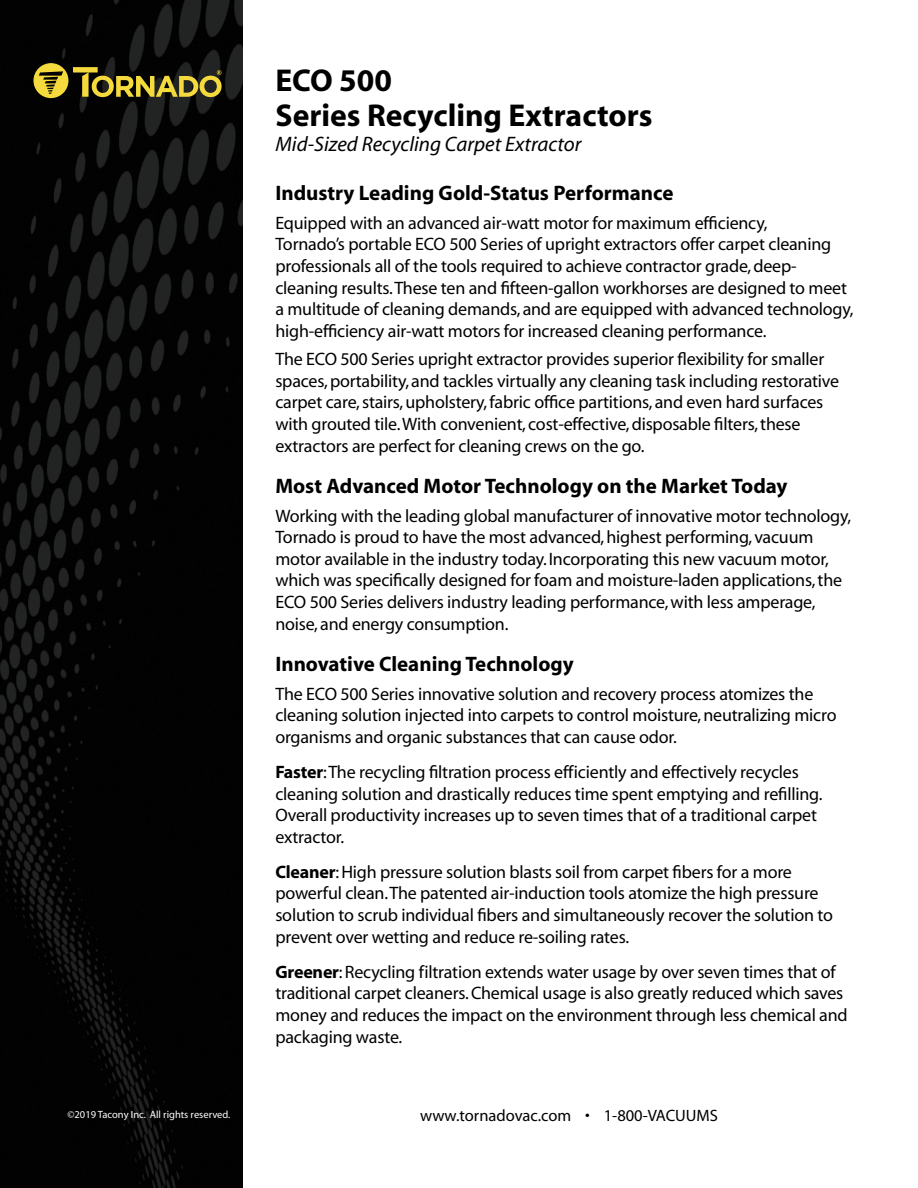
<style>
.page{position:relative;width:918px;height:1188px;background:#fff}
.page>*{position:absolute;margin:0;border:0;box-sizing:border-box;transform-origin:0 0}
.t1{font:700 31.65px/34.5px "Myriad";color:#000}
.t2{font:700 21px "Myriad";color:#000}
.t3{font:italic 21px "Myriad";color:#000}
.t4{font:18px/21.6px "Myriad";letter-spacing:-.01em;color:#000}
.t5{font:16.5px "Myriad";color:#000}
.t6{font:10.5px "Myriad";color:#fff}
.s1{font-weight:700}
</style>
<div class="page">
<img style="left:0;top:0;width:243px;height:1188px">
<svg style="left:33px;top:63px;width:189px;height:35px;background:#635a1d"></svg>
<h1 class="t1" style="left:275px;top:64px;width:379px">ECO 500<br>Series Recycling Extractors</h1>
<p class="t3" style="left:275px;top:134px;width:308px">Mid-Sized Recycling Carpet Extractor</p>
<p class="t2" style="left:275px;top:183px;width:400px">Industry Leading Gold-Status Performance</p>
<p class="t4" style="left:275px;top:213px;width:580px">Equipped with an advanced air-watt motor for maximum efficiency,<br>Tornado’s portable ECO 500 Series of upright extractors offer carpet cleaning professionals all of the tools required to achieve contractor grade, deep&shy;cleaning results. These ten and fifteen-gallon workhorses are designed to meet a multitude of cleaning demands, and are equipped with advanced technology, high-efficiency air-watt motors for increased cleaning performance.</p>
<p class="t4" style="left:275px;top:349px;width:565px">The ECO 500 Series upright extractor provides superior flexibility for smaller spaces, portability, and tackles virtually any cleaning task including restorative carpet care, stairs, upholstery, fabric office partitions, and even hard surfaces with grouted tile. With convenient, cost-effective, disposable filters, these extractors are perfect for cleaning crews on the go.</p>
<p class="t2" style="left:275px;top:475px;width:514px">Most Advanced Motor Technology on the Market Today</p>
<p class="t4" style="left:275px;top:506px;width:577px">Working with the leading global manufacturer of innovative motor technology, Tornado is proud to have the most advanced, highest performing, vacuum motor available in the industry today. Incorporating this new vacuum motor, which was specifically designed for foam and moisture-laden applications, the ECO 500 Series delivers industry leading performance, with less amperage, noise, and energy consumption.</p>
<p class="t2" style="left:275px;top:653px;width:300px">Innovative Cleaning Technology</p>
<p class="t4" style="left:275px;top:684px;width:563px">The ECO 500 Series innovative solution and recovery process atomizes the cleaning solution injected into carpets to control moisture, neutralizing micro organisms and organic substances that can cause odor.</p>
<p class="t4" style="left:275px;top:762px;width:549px"><span class="s1">Faster</span>: The recycling filtration process efficiently and effectively recycles cleaning solution and drastically reduces time spent emptying and refilling.<br>Overall productivity increases up to seven times that of a traditional carpet extractor.</p>
<p class="t4" style="left:275px;top:862px;width:559px"><span class="s1">Cleaner</span>: High pressure solution blasts soil from carpet fibers for a more powerful clean. The patented air-induction tools atomize the high pressure solution to scrub individual fibers and simultaneously recover the solution to prevent over wetting and reduce re-soiling rates.</p>
<p class="t4" style="left:275px;top:962px;width:574px"><span class="s1">Greener</span>: Recycling filtration extends water usage by over seven times that of traditional carpet cleaners. Chemical usage is also greatly reduced which saves money and reduces the impact on the environment through less chemical and packaging waste.</p>
<p class="t6" style="left:68px;top:1109px;width:164px">©2019 Tacony Inc. All rights reserved.</p>
<p class="t5" style="left:420px;top:1107px;width:299px">www.tornadovac.com • 1-800-VACUUMS</p>
</div>
